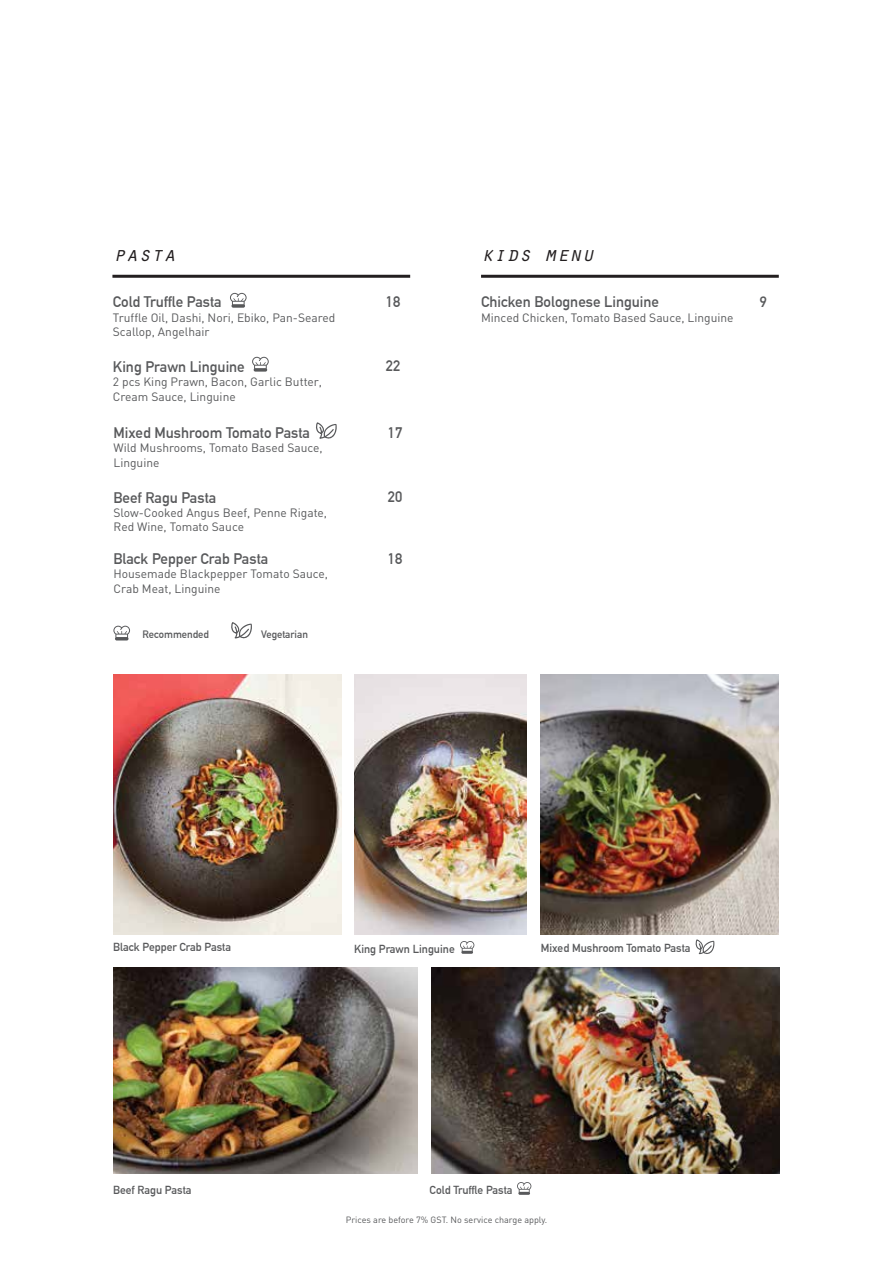
<style>
.page{position:relative;width:893px;height:1263px;background:#fff}
.page>*{position:absolute;margin:0;border:0;box-sizing:border-box;transform-origin:0 0}
.t1{font:italic 21px "Orator Std";color:#231f20}
.t2{font:700 15px "DIN Alternate";color:#58595b}
.t3{font:12px/14.4px "DIN";color:#58595b}
.t4{font:700 11.4px "DIN Alternate";color:#58595b}
.t5{font:700 10.5px "DIN Alternate";color:#58595b}
.t6{font:9px "DIN";color:#58595b}
</style>
<div class="page">
<hr style="left:112px;top:275px;width:298px;height:3px;background:#231f20">
<svg style="left:230px;top:293px;width:17px;height:15px"></svg>
<svg style="left:252px;top:357px;width:17px;height:15px"></svg>
<svg style="left:316px;top:422px;width:21px;height:17px"></svg>
<img style="left:113px;top:967px;width:304px;height:207px">
<img style="left:354px;top:674px;width:173px;height:260px">
<svg style="left:460px;top:941px;width:14px;height:13px"></svg>
<hr style="left:481px;top:275px;width:298px;height:3px;background:#231f20">
<img style="left:432px;top:967px;width:348px;height:207px">
<svg style="left:517px;top:1182px;width:14px;height:13px"></svg>
<svg style="left:695px;top:939px;width:20px;height:16px"></svg>
<img style="left:113px;top:674px;width:228px;height:260px">
<img style="left:541px;top:674px;width:238px;height:260px">
<svg style="left:231px;top:622px;width:21px;height:17px"></svg>
<svg style="left:113px;top:626px;width:17px;height:14px"></svg>
<h1 class="t1" style="left:113px;top:239px;width:65px">pasta</h1>
<p class="t2" style="left:113px;top:291px;width:110px">Cold Truffle Pasta</p>
<p class="t3" style="left:113px;top:310px;width:224px">Truffle Oil, Dashi, Nori, Ebiko, Pan-Seared<br>Scallop, Angelhair</p>
<p class="t2" style="left:113px;top:355px;width:133px">King Prawn Linguine</p>
<p class="t3" style="left:113px;top:375px;width:211px">2 pcs King Prawn, Bacon, Garlic Butter,<br>Cream Sauce, Linguine</p>
<p class="t2" style="left:113px;top:421px;width:198px">Mixed Mushroom Tomato Pasta</p>
<p class="t3" style="left:113px;top:440px;width:211px">Wild Mushrooms, Tomato Based Sauce,<br>Linguine</p>
<p class="t2" style="left:113px;top:486px;width:104px">Beef Ragu Pasta</p>
<p class="t3" style="left:113px;top:505px;width:215px">Slow-Cooked Angus Beef, Penne Rigate,<br>Red Wine, Tomato Sauce</p>
<p class="t2" style="left:113px;top:547px;width:156px">Black Pepper Crab Pasta</p>
<p class="t3" style="left:113px;top:566px;width:216px">Housemade Blackpepper Tomato Sauce,<br>Crab Meat, Linguine</p>
<p class="t5" style="left:143px;top:627px;width:68px">Recommended</p>
<p class="t5" style="left:261px;top:627px;width:48px">Vegetarian</p>
<p class="t2" style="left:386px;top:291px;width:16px">18</p>
<p class="t2" style="left:386px;top:354px;width:16px">22</p>
<p class="t2" style="left:388px;top:421px;width:16px">17</p>
<p class="t2" style="left:388px;top:485px;width:16px">20</p>
<p class="t2" style="left:388px;top:547px;width:16px">18</p>
<h1 class="t1" style="left:481px;top:239px;width:115px">kids menu</h1>
<p class="t2" style="left:481px;top:290px;width:180px">Chicken Bolognese Linguine</p>
<p class="t3" style="left:481px;top:310px;width:254px">Minced Chicken, Tomato Based Sauce, Linguine</p>
<p class="t2" style="left:760px;top:290px;width:9px">9</p>
<p class="t4" style="left:113px;top:938px;width:120px">Black Pepper Crab Pasta</p>
<p class="t4" style="left:113px;top:1181px;width:80px">Beef Ragu Pasta</p>
<p class="t4" style="left:354px;top:940px;width:102px">King Prawn Linguine</p>
<p class="t4" style="left:541px;top:939px;width:151px">Mixed Mushroom Tomato Pasta</p>
<p class="t4" style="left:430px;top:1181px;width:84px">Cold Truffle Pasta</p>
<p class="t6" style="left:346px;top:1214px;width:203px">Prices are before 7% GST. No service charge apply.</p>
</div>
